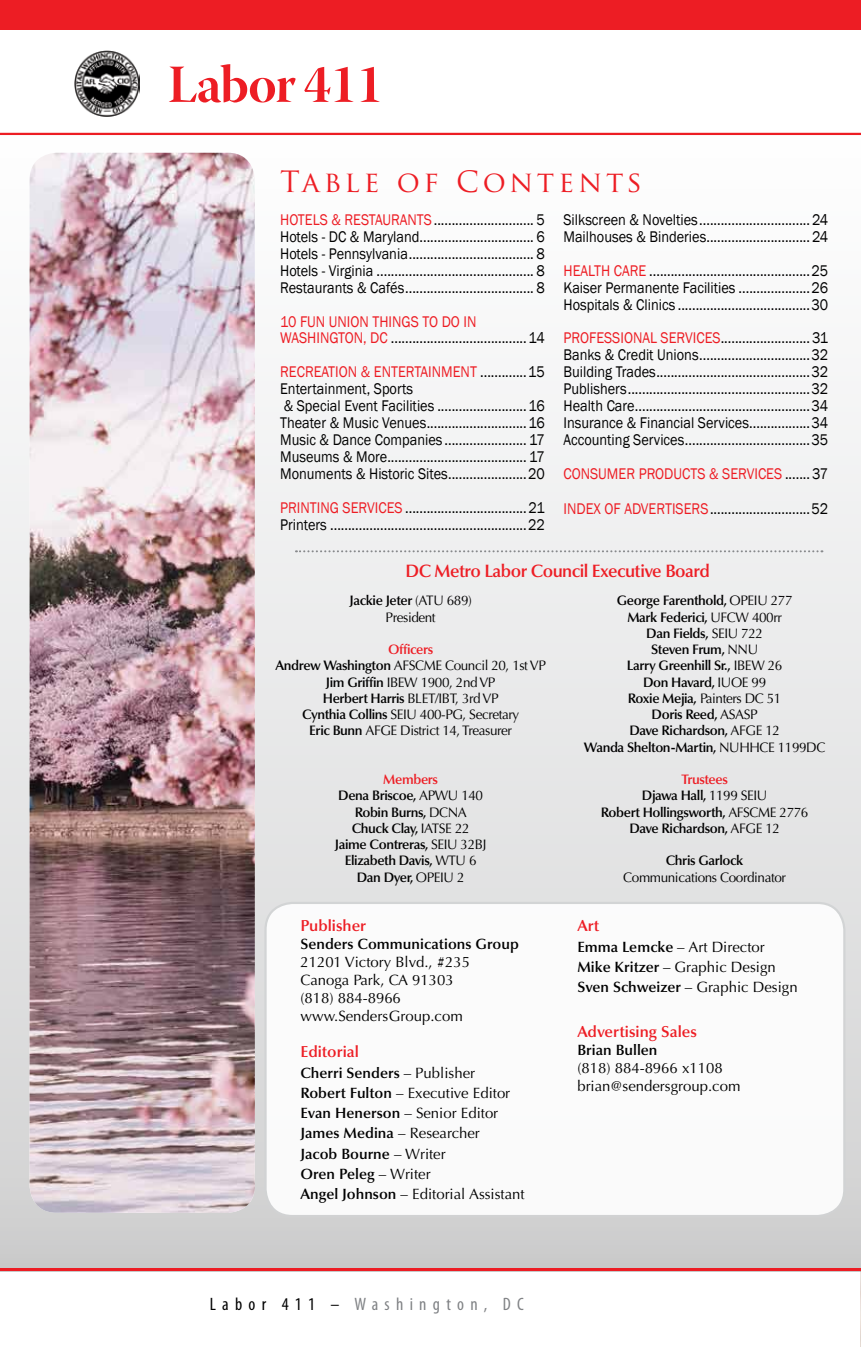
<style>
.page{position:relative;width:861px;height:1347px;background:#fff}
.page>*{position:absolute;margin:0;border:0;box-sizing:border-box;transform-origin:0 0}
.t1{font:53.55px "Warnock Pro Bold Disp";letter-spacing:-.02em;color:#ed1d24}
.t2{font:28.57px "Trajan Pro";letter-spacing:.135em;color:#ed1d24}
.t3{font:600 18px "Optima LT Std";letter-spacing:-.03em;color:#ed1d24}
.t4{font:condensed 18px "Myriad Pro";letter-spacing:.35em;color:#808285}
.t5{font:15.97px/16.9px "Franklin Gothic";color:#000;scale:.9 1}
.t6{font:15.97px/34.6px "Franklin Gothic";color:#ed1d24;scale:.9 1}
.t7{font:600 15.97px "Optima LT Std";color:#ed1d24}
.t8{font:14.85px/20.2px "Optima LT Std";color:#000}
.t9{font:600 14.85px "Optima LT Std";color:#000}
.t10{font:600 13.72px/16.2px "Optima LT Std";letter-spacing:-.03em;color:#000;text-align:center}
.t11{font:13.72px/16.2px "Optima LT Std";letter-spacing:-.03em;color:#000;text-align:center}
.s1{color:#ed1d24}
.s2{color:#000}
.s3{font-weight:600}
.s4{font-weight:600;color:#ed1d24}
.s5{font-weight:400}
</style>
<div class="page">
<svg style="left:856px;top:1271px;width:5px;height:76px"></svg>
<div style="left:0;top:135px;width:861px;height:1136px;background:linear-gradient(to bottom,#fff,#d1d1d1)"></div>
<div style="left:0;top:0;width:861px;height:29px;background:#ed1d24"></div>
<hr style="left:0;top:133px;width:861px;height:2px;background:#ed1d24">
<hr style="left:0;top:1269px;width:861px;height:2px;background:#ed1d24">
<div style="left:265px;top:903px;width:579px;height:313px;background:#fff;border-radius:27px"></div>
<div style="left:264px;top:902px;width:581px;height:315px;border:2px solid #d1d3d4;border-radius:27px"></div>
<img style="left:74px;top:51px;width:65px;height:65px">
<svg style="left:296px;top:550px;width:526px;height:2px"></svg>
<img style="left:30px;top:153px;width:225px;height:1059px">
<h1 class="t1" style="left:168px;top:52px;width:217px">Labor 411</h1>
<h2 class="t2" style="left:280px;top:164px;width:363px">Table of Contents</h2>
<p class="t5" style="left:280px;top:211px;width:295px;text-align:justify"><span class="s1">HOTELS &amp; RESTAURANTS</span>............................ 5<br>Hotels - DC &amp; Maryland................................ 6<br>Hotels - Pennsylvania................................... 8<br>Hotels - Virginia ............................................ 8<br>Restaurants &amp; Cafés.................................... 8</p>
<p class="t5" style="left:280px;top:313px;width:295px"><span class="s1">10 FUN UNION THINGS TO DO IN<br>WASHINGTON, DC</span> ......................................14</p>
<p class="t5" style="left:280px;top:364px;width:296px"><span class="s1">RECREATION &amp; ENTERTAINMENT</span> .............15<br>Entertainment, Sports<br>&amp; Special Event Facilities .........................16<br>Theater &amp; Music Venues............................16<br>Music &amp; Dance Companies ....................... 17<br>Museums &amp; More....................................... 17<br>Monuments &amp; Historic Sites......................20</p>
<p class="t5" style="left:280px;top:499px;width:295px"><span class="s1">PRINTING SERVICES</span> ..................................21<br>Printers .......................................................22</p>
<p class="t5" style="left:563px;top:211px;width:295px">Silkscreen &amp; Novelties...............................24<br>Mailhouses &amp; Binderies.............................24</p>
<p class="t5" style="left:563px;top:262px;width:295px;text-align:justify"><span class="s1">HEALTH CARE</span> .............................................25<br>Kaiser Permanente Facilities ....................26<br>Hospitals &amp; Clinics .....................................30</p>
<p class="t5" style="left:563px;top:330px;width:296px;text-align:justify"><span class="s1">PROFESSIONAL SERVICES</span>.........................31<br>Banks &amp; Credit Unions...............................32<br>Building Trades...........................................32<br>Publishers...................................................32<br>Health Care.................................................34<br>Insurance &amp; Financial Services.................34<br>Accounting Services...................................35</p>
<p class="t6" style="left:563px;top:457px;width:295px">CONSUMER PRODUCTS &amp; SERVICES <span class="s2">.......37<br></span>INDEX OF ADVERTISERS<span class="s2">............................52</span></p>
<p class="t3" style="left:405px;top:560px;width:306px">DC Metro Labor Council Executive Board</p>
<p class="t11" style="left:349px;top:593px;width:124px"><span class="s3">Jackie Jeter</span> (ATU 689)<br>President</p>
<p class="t11" style="left:275px;top:641px;width:272px"><span class="s4">Officers<br></span><span class="s3">Andrew Washington</span> AFSCME Council 20, 1st VP<br><span class="s3">Jim Griffin</span> IBEW 1900, 2nd VP<br><span class="s3">Herbert Harris</span> BLET/IBT, 3rd VP<br><span class="s3">Cynthia Collins</span> SEIU 400-PG, Secretary<br><span class="s3">Eric Bunn</span> AFGE District 14, Treasurer</p>
<p class="t10" style="left:335px;top:771px;width:153px"><span class="s1">Members<br></span>Dena Briscoe, <span class="s5">APWU 140<br></span>Robin Burns, <span class="s5">DCNA<br></span>Chuck Clay, <span class="s5">IATSE 22<br></span>Jaime Contreras, <span class="s5">SEIU 32BJ<br></span>Elizabeth Davis, <span class="s5">WTU 6<br></span>Dan Dyer, <span class="s5">OPEIU 2</span></p>
<p class="t7" style="left:300px;top:916px;width:67px">Publisher</p>
<p class="t9" style="left:300px;top:935px;width:220px">Senders Communications Group</p>
<p class="t8" style="left:300px;top:953px;width:171px;line-height:18px">21201 Victory Blvd., #235<br>Canoga Park, CA 91303 (818) 884-8966 www.SendersGroup.com</p>
<p class="t7" style="left:300px;top:1042px;width:60px">Editorial</p>
<p class="t8" style="left:300px;top:1062px;width:226px"><span class="s3">Cherri Senders</span> – Publisher<br><span class="s3">Robert Fulton</span> – Executive Editor<br><span class="s3">Evan Henerson</span> – Senior Editor<br><span class="s3">James Medina</span> – Researcher<br><span class="s3">Jacob Bourne</span> – Writer<br><span class="s3">Oren Peleg</span> – Writer<br><span class="s3">Angel Johnson</span> – Editorial Assistant</p>
<p class="t10" style="left:584px;top:593px;width:243px">George Farenthold, <span class="s5">OPEIU 277<br></span>Mark Federici, <span class="s5">UFCW 400rr<br></span>Dan Fields, <span class="s5">SEIU 722<br></span>Steven Frum, <span class="s5">NNU<br></span>Larry Greenhill Sr., <span class="s5">IBEW 26<br></span>Don Havard, <span class="s5">IUOE 99<br></span>Roxie Mejia, <span class="s5">Painters DC 51<br></span>Doris Reed, <span class="s5">ASASP<br></span>Dave Richardson, <span class="s5">AFGE 12<br></span>Wanda Shelton-Martin, <span class="s5">NUHHCE 1199DC</span></p>
<p class="t10" style="left:601px;top:771px;width:209px"><span class="s1">Trustees<br></span>Djawa Hall, <span class="s5">1199 SEIU<br></span>Robert Hollingsworth, <span class="s5">AFSCME 2776<br></span>Dave Richardson, <span class="s5">AFGE 12</span></p>
<p class="t10" style="left:666px;top:852px;width:79px">Chris Garlock</p>
<p class="t11" style="left:623px;top:869px;width:164px">Communications Coordinator</p>
<p class="t7" style="left:577px;top:916px;width:23px">Art</p>
<p class="t8" style="left:577px;top:936px;width:222px"><span class="s3">Emma Lemcke</span> – Art Director<br><span class="s3">Mike Kritzer</span> – Graphic Design<br><span class="s3">Sven Schweizer</span> – Graphic Design</p>
<p class="t7" style="left:577px;top:1022px;width:121px">Advertising Sales</p>
<p class="t9" style="left:577px;top:1041px;width:82px">Brian Bullen</p>
<p class="t8" style="left:577px;top:1059px;width:165px;line-height:18px">(818) 884-8966 x1108 brian@sendersgroup.com</p>
<p class="t4" style="left:210px;top:1294px;width:315px"><span class="s2">Labor 411 –</span> Washington, DC</p>
</div>
